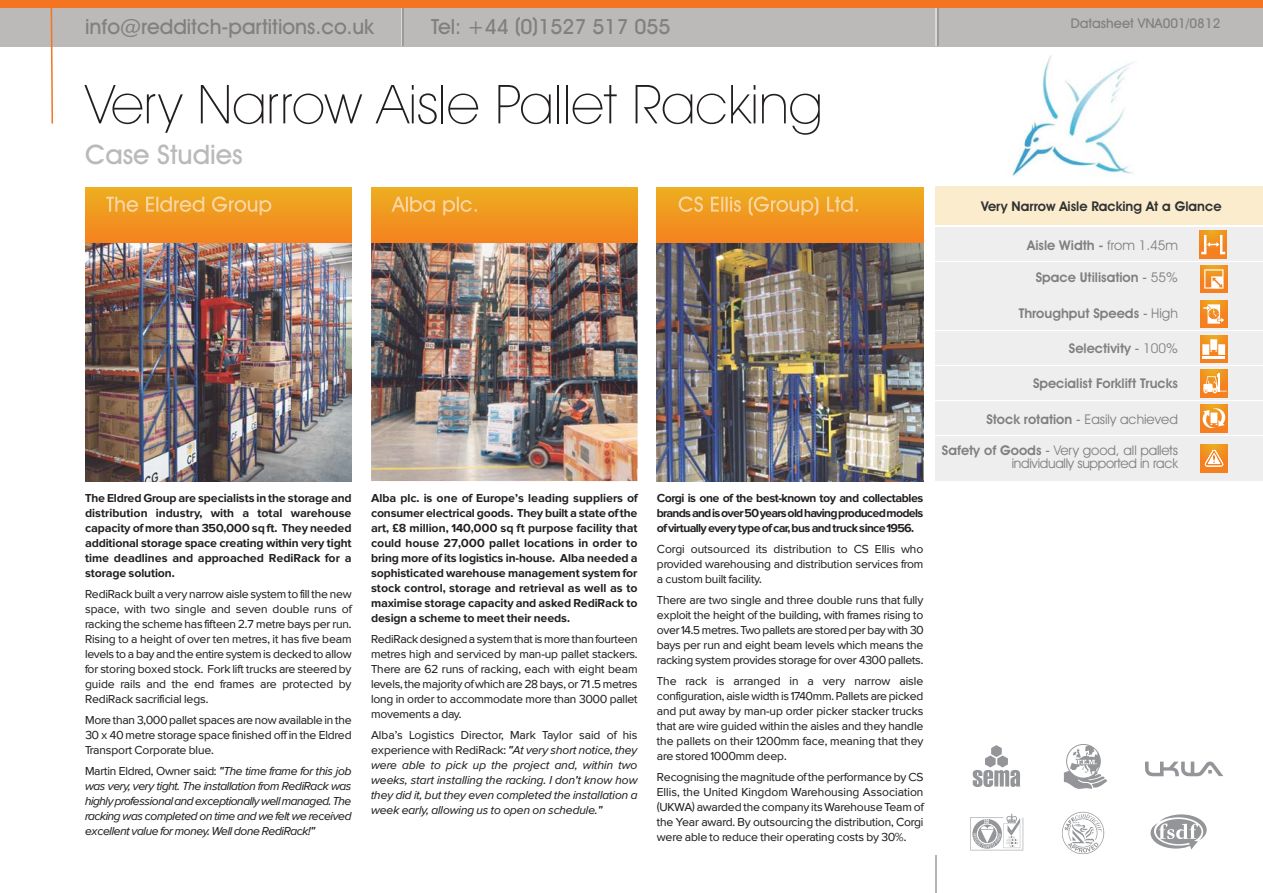
<style>
.page{position:relative;width:1263px;height:893px;background:#fff}
.page>*{position:absolute;margin:0;border:0;box-sizing:border-box;transform-origin:0 0}
.t1{font:200 54px "Avant Garde IT Cby BT";color:#231f20}
.t2{font:500 27px "Avant Garde IT Cby BT";color:#bbbab9}
.t3{font:500 21px "Avant Garde IT Cby BT";color:#808080}
.t4{font:600 13.5px "Avant Garde IT Cby BT";color:#808080}
.t5{font:13.5px/13.5px "Avant Garde IT Cby BT";letter-spacing:-.02em;color:#808080;text-align:right}
.t6{font:600 13.5px "Avant Garde IT Cby BT";color:#303232}
.t7{font:13.5px "Avant Garde IT Cby BT";color:#808080}
.t8{font:500 13.5px "Avant Garde IT Cby BT";color:#808080}
.t9{font:12px/15px "Proxima Sans";letter-spacing:-.01em;color:#231f20;text-align:justify}
.t10{font:500 12px/15px "Proxima Sans";letter-spacing:-.01em;color:#231f20;text-align:justify}
.t11{font:italic 12px/15px "Proxima Sans";letter-spacing:-.03em;color:#231f20;text-align:justify}
.s1{font-style:normal}
.s2{font-weight:400}
.s3{font-weight:500}
.s4{font-weight:600}
</style>
<div class="page">
<div style="left:935px;top:227px;width:328px;height:33px;background:#eee"></div>
<div style="left:935px;top:262px;width:328px;height:33px;background:#eee"></div>
<div style="left:935px;top:297px;width:328px;height:33px;background:#eee"></div>
<div style="left:935px;top:332px;width:328px;height:33px;background:#eee"></div>
<div style="left:935px;top:367px;width:328px;height:33px;background:#eee"></div>
<div style="left:935px;top:402px;width:328px;height:33px;background:#eee"></div>
<div style="left:935px;top:436px;width:328px;height:45px;background:#eee"></div>
<div style="left:0;top:0;width:1263px;height:9px;background:#f47421"></div>
<div style="left:0;top:9px;width:1263px;height:38px;background:#bbbab9"></div>
<hr style="left:935px;top:9px;width:2px;height:37px;background:#d9d8d8">
<hr style="left:937px;top:9px;width:1px;height:37px;background:#9b9a98">
<hr style="left:935px;top:855px;width:2px;height:38px;background:#b6b4b4">
<svg style="left:1150px;top:814px;width:57px;height:35px"></svg>
<svg style="left:1062px;top:812px;width:42px;height:42px"></svg>
<svg style="left:1145px;top:761px;width:78px;height:15px"></svg>
<svg style="left:1064px;top:744px;width:43px;height:45px"></svg>
<svg style="left:970px;top:814px;width:53px;height:36px"></svg>
<svg style="left:973px;top:745px;width:47px;height:42px"></svg>
<img style="left:85px;top:243px;width:266px;height:238px">
<div style="left:85px;top:187px;width:267px;height:55px;background:linear-gradient(to bottom,#edaf1f,#f58220)"></div>
<img style="left:106px;top:196px;width:165px;height:19px">
<img style="left:371px;top:243px;width:266px;height:238px">
<div style="left:371px;top:187px;width:267px;height:55px;background:linear-gradient(to bottom,#edaf1f,#f58220)"></div>
<img style="left:391px;top:197px;width:86px;height:18px">
<img style="left:657px;top:243px;width:266px;height:238px">
<div style="left:657px;top:187px;width:266px;height:55px;background:linear-gradient(to bottom,#edaf1f,#f58220)"></div>
<img style="left:679px;top:196px;width:179px;height:20px">
<svg style="left:1199px;top:231px;width:28px;height:27px"></svg>
<svg style="left:1201px;top:235px;width:24px;height:19px"></svg>
<svg style="left:1200px;top:265px;width:27px;height:28px"></svg>
<svg style="left:1204px;top:269px;width:19px;height:20px"></svg>
<svg style="left:1200px;top:300px;width:27px;height:28px"></svg>
<svg style="left:1203px;top:304px;width:21px;height:20px"></svg>
<svg style="left:1200px;top:335px;width:27px;height:27px"></svg>
<div style="left:1202px;top:344px;width:7px;height:11px;background:#fff"></div>
<div style="left:1218px;top:344px;width:7px;height:11px;background:#fff"></div>
<div style="left:1210px;top:339px;width:7px;height:11px;background:#fff"></div>
<svg style="left:1210px;top:350px;width:7px;height:2px"></svg>
<hr style="left:1202px;top:356px;width:23px;height:3px;background:#fff">
<svg style="left:1200px;top:370px;width:28px;height:27px"></svg>
<svg style="left:1203px;top:374px;width:24px;height:19px"></svg>
<svg style="left:50px;top:8px;width:4px;height:116px"></svg>
<svg style="left:1200px;top:405px;width:28px;height:27px"></svg>
<svg style="left:1202px;top:408px;width:24px;height:20px"></svg>
<svg style="left:1200px;top:445px;width:28px;height:27px"></svg>
<svg style="left:1205px;top:450px;width:18px;height:16px"></svg>
<div style="left:935px;top:187px;width:328px;height:38px;background:#fbecce"></div>
<hr style="left:401px;top:9px;width:2px;height:37px;background:#d9d8d8">
<hr style="left:403px;top:9px;width:1px;height:37px;background:#9b9a98">
<img style="left:1010px;top:55px;width:124px;height:122px">
<h3 class="t3" style="left:85px;top:19px;width:291px">info@redditch-partitions.co.uk</h3>
<h3 class="t3" style="left:431px;top:19px;width:241px">Tel: +44 (0)1527 517 055</h3>
<p class="t8" style="left:1071px;top:19px;width:151px">Datasheet VNA001/0812</p>
<h1 class="t1" style="left:85px;top:84px;width:739px">Very Narrow Aisle Pallet Racking</h1>
<h2 class="t2" style="left:85px;top:145px;width:159px">Case Studies</h2>
<p class="t10" style="left:85px;top:492px;width:268px">The Eldred Group are specialists in the storage and distribution industry, with a total warehouse capacity of more than 350,000 sq ft. They needed additional storage space creating within very tight time deadlines and approached RediRack for a storage solution.</p>
<p class="t9" style="left:85px;top:588px;width:268px">RediRack built a very narrow aisle system to fill the new space, with two single and seven double runs of racking the scheme has fifteen 2.7 metre bays per run.<br>Rising to a height of over ten metres, it has five beam levels to a bay and the entire system is decked to allow for storing boxed stock. Fork lift trucks are steered by guide rails and the end frames are protected by RediRack sacrificial legs.</p>
<p class="t9" style="left:85px;top:714px;width:268px">More than 3,000 pallet spaces are now available in the 30 x 40 metre storage space finished off in the Eldred Transport Corporate blue.</p>
<p class="t11" style="left:85px;top:765px;width:268px"><span class="s1">Martin Eldred, Owner said:</span> "The time frame for this job was very, very tight. The installation from RediRack was highly professional and exceptionally well managed. The racking was completed on time and we felt we received excellent value for money. Well done RediRack!"</p>
<p class="t10" style="left:371px;top:492px;width:268px">Alba plc. is one of Europe’s leading suppliers of consumer electrical goods. They built a state of the art, £8 million, 140,000 sq ft purpose facility that could house 27,000 pallet locations in order to bring more of its logistics in-house. Alba needed a sophisticated warehouse management system for stock control, storage and retrieval as well as to maximise storage capacity and asked RediRack to design a scheme to meet their needs.</p>
<p class="t9" style="left:371px;top:633px;width:268px">RediRack designed a system that is more than fourteen metres high and serviced by man-up pallet stackers.<br>There are 62 runs of racking, each with eight beam levels, the majority of which are 28 bays, or 71.5 metres long in order to accommodate more than 3000 pallet movements a day.</p>
<p class="t11" style="left:371px;top:729px;width:268px"><span class="s1">Alba’s Logistics Director, Mark Taylor said of his experience with RediRack:</span> "At very short notice, they were able to pick up the project and, within two weeks, start installing the racking. I don't know how they did it, but they even completed the installation a week early, allowing us to open on schedule."</p>
<p class="t10" style="left:657px;top:492px;width:268px">Corgi is one of the best-known toy and collectables brands and is over 50 years old having produced models of virtually every type of car, bus and truck since 1956.</p>
<p class="t9" style="left:657px;top:543px;width:268px">Corgi outsourced its distribution to CS Ellis who provided warehousing and distribution services from a custom built facility.</p>
<p class="t9" style="left:657px;top:594px;width:268px">There are two single and three double runs that fully exploit the height of the building, with frames rising to over 14.5 metres. Two pallets are stored per bay with 30 bays per run and eight beam levels which means the racking system provides storage for over 4300 pallets.</p>
<p class="t9" style="left:657px;top:675px;width:268px">The rack is arranged in a very narrow aisle configuration, aisle width is 1740mm. Pallets are picked and put away by man-up order picker stacker trucks that are wire guided within the aisles and they handle the pallets on their 1200mm face, meaning that they are stored 1000mm deep.</p>
<p class="t9" style="left:657px;top:771px;width:268px">Recognising the magnitude of the performance by CS Ellis, the United Kingdom Warehousing Association (UKWA) awarded the company its Warehouse Team of the Year award. By outsourcing the distribution, Corgi were able to reduce their operating costs by 30%.</p>
<p class="t6" style="left:981px;top:201px;width:242px">Very Narrow Aisle Racking At a Glance</p>
<p class="t4" style="left:1027px;top:240px;width:152px">Aisle Width - <span class="s2">from 1.45m</span></p>
<p class="t4" style="left:1036px;top:273px;width:144px">Space Utilisation <span class="s3">-</span> <span class="s2">55%</span></p>
<p class="t4" style="left:1019px;top:308px;width:161px">Throughput Speeds <span class="s3">-</span> <span class="s2">High</span></p>
<p class="t4" style="left:1069px;top:344px;width:110px">Selectivity <span class="s3">-</span> <span class="s2">100%</span></p>
<p class="t4" style="left:1033px;top:378px;width:146px">Specialist Forklift Trucks</p>
<p class="t7" style="left:986px;top:414px;width:193px"><span class="s4">Stock rotation</span> <span class="s3">-</span> Easily achieved</p>
<p class="t5" style="left:942px;top:445px;width:238px"><span class="s4">Safety of Goods</span> <span class="s3">-</span> Very good, all pallets individually supported in rack</p>
</div>
